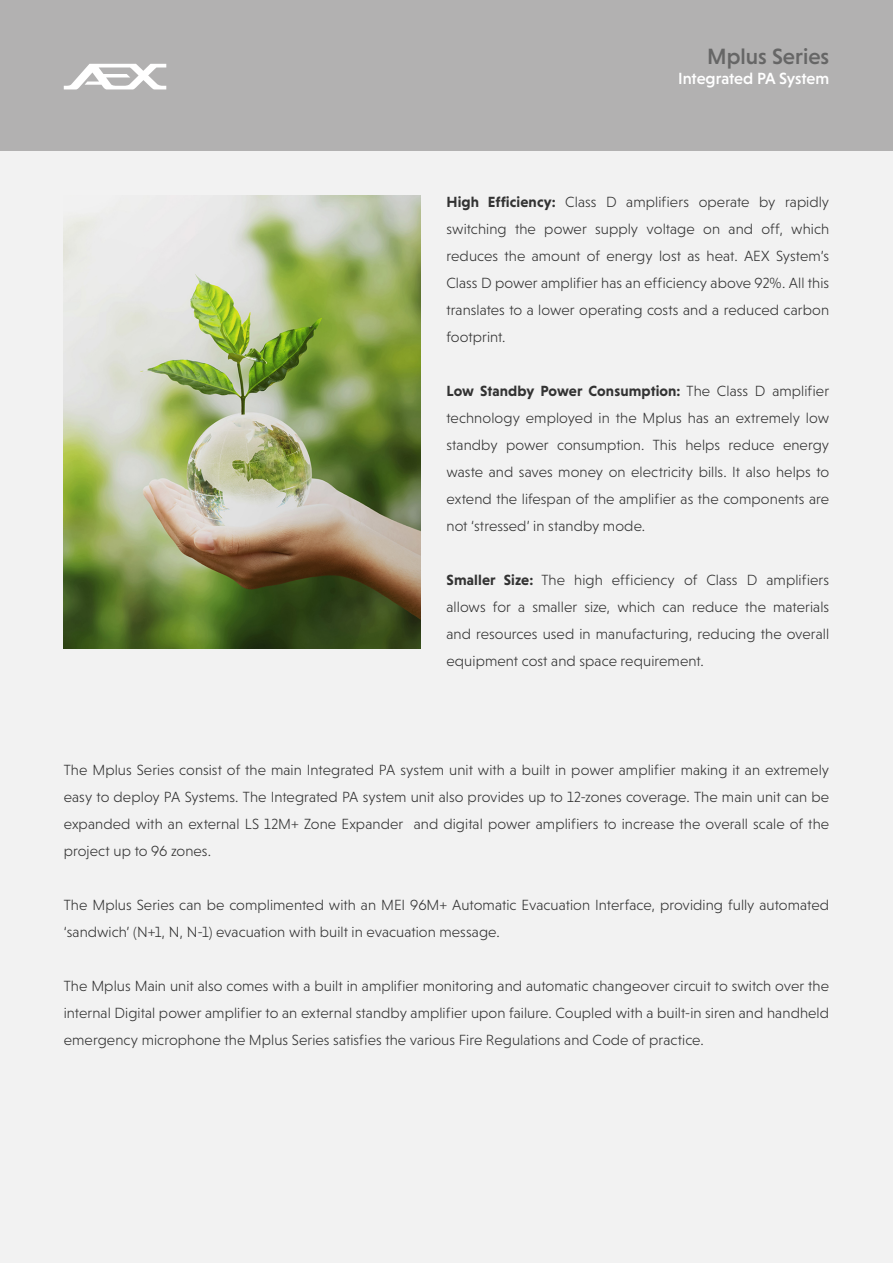
<style>
.page{position:relative;width:893px;height:1263px;background:#fff}
.page>*{position:absolute;margin:0;border:0;box-sizing:border-box;transform-origin:0 0}
.t1{font:500 22.5px "Niveau Grotesk";color:#666}
.t2{font:500 16.5px "Niveau Grotesk";letter-spacing:-.005em;color:#fff}
.t3{font:300 15px/27px "Niveau Grotesk";letter-spacing:.005em;color:#333;text-align:justify}
.s1{font-weight:700}
</style>
<div class="page">
<div style="left:0;top:150px;width:893px;height:1113px;background:#f2f2f2"></div>
<div style="left:0;top:0;width:893px;height:150px;background:#b2b1b1"></div>
<svg style="left:64px;top:64px;width:102px;height:25px"></svg>
<img style="left:64px;top:196px;width:357px;height:453px">
<h1 class="t1" style="left:707px;top:43px;width:123px">Mplus Series</h1>
<p class="t2" style="left:678px;top:69px;width:153px">Integrated PA System</p>
<p class="t3" style="left:446px;top:188px;width:384px"><span class="s1">High Efficiency:</span> Class D amplifiers operate by rapidly switching the power supply voltage on and off, which reduces the amount of energy lost as heat. AEX System’s Class D power amplifier has an efficiency above 92%. All this translates to a lower operating costs and a reduced carbon footprint.</p>
<p class="t3" style="left:446px;top:377px;width:384px"><span class="s1">Low Standby Power Consumption:</span> The Class D amplifier technology employed in the Mplus has an extremely low standby power consumption. This helps reduce energy waste and saves money on electricity bills. It also helps to extend the lifespan of the amplifier as the components are not ‘stressed’ in standby mode.</p>
<p class="t3" style="left:446px;top:566px;width:384px"><span class="s1">Smaller Size:</span> The high efficiency of Class D amplifiers allows for a smaller size, which can reduce the materials and resources used in manufacturing, reducing the overall equipment cost and space requirement.</p>
<p class="t3" style="left:64px;top:757px;width:767px">The Mplus Series consist of the main Integrated PA system unit with a built in power amplifier making it an extremely easy to deploy PA Systems. The Integrated PA system unit also provides up to 12-zones coverage. The main unit can be expanded with an external LS 12M+ Zone Expander and digital power amplifiers to increase the overall scale of the project up to 96 zones.</p>
<p class="t3" style="left:64px;top:892px;width:767px">The Mplus Series can be complimented with an MEI 96M+ Automatic Evacuation Interface, providing fully automated ‘sandwich’ (N+1, N, N-1) evacuation with built in evacuation message.</p>
<p class="t3" style="left:64px;top:973px;width:767px">The Mplus Main unit also comes with a built in amplifier monitoring and automatic changeover circuit to switch over the internal Digital power amplifier to an external standby amplifier upon failure. Coupled with a built-in siren and handheld emergency microphone the Mplus Series satisfies the various Fire Regulations and Code of practice.</p>
</div>
